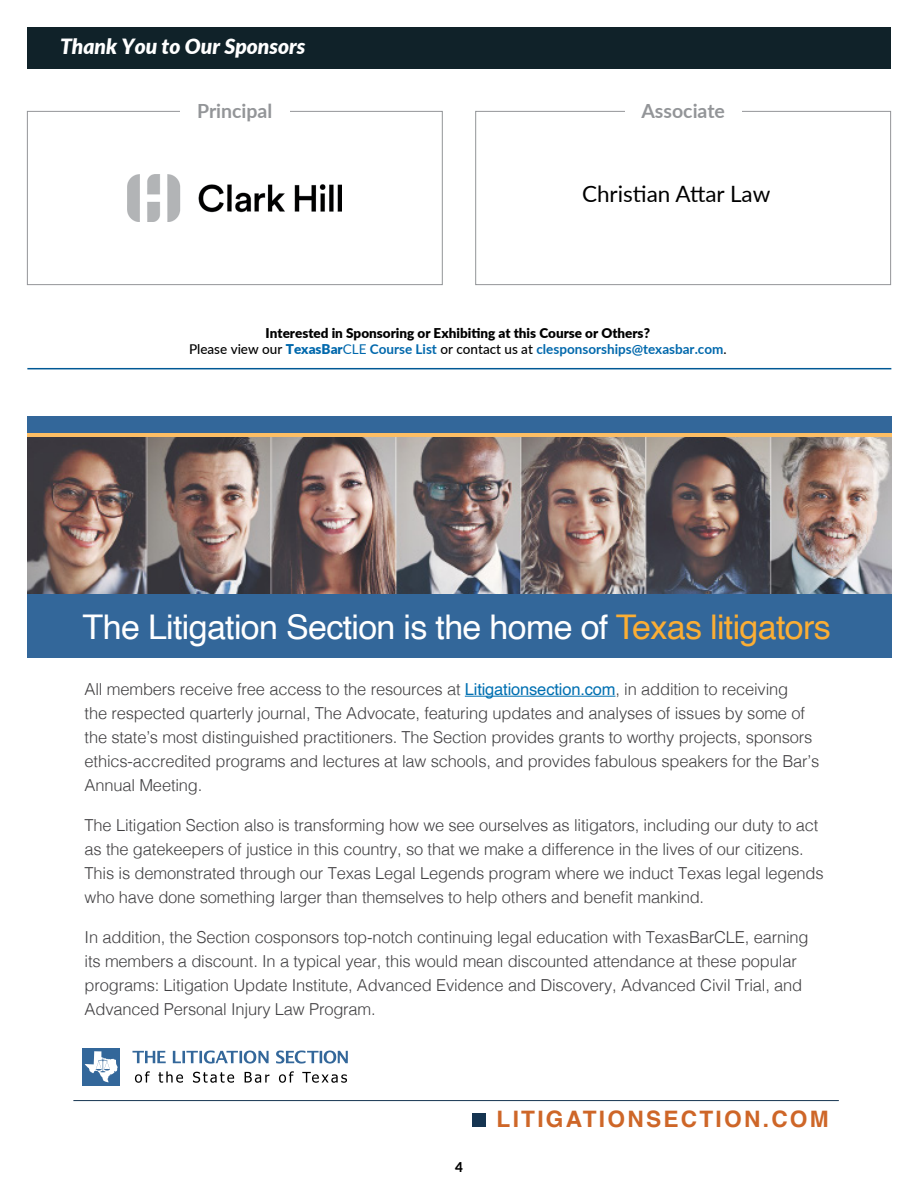
<style>
.page{position:relative;width:918px;height:1188px;background:#fff}
.page>*{position:absolute;margin:0;border:0;box-sizing:border-box;transform-origin:0 0}
.t1{font:34.05px "Helvetica";letter-spacing:-.02em;color:#fff}
.t2{font:700 22.65px "Helvetica";letter-spacing:.1em;color:#ce6628}
.t3{font:22.5px "Lato";color:#000}
.t4{font:italic 900 21px "Lato";color:#fff}
.t5{font:700 19.5px "Lato";color:#939598}
.t6{font:300 16.5px/24px "Helvetica";letter-spacing:-.01em;color:#414042}
.t7{font:900 13.5px/16.5px "Lato";color:#000;text-align:center}
.t8{font:800 13.5px "Lato";color:#000}
.s1{font-weight:500}
.s2{color:#0068ac}
.s3{font-weight:400;color:#0068ac}
.s4{font-weight:700;color:#0068ac}
.s5{color:#fbae34}
.s6{font-weight:400;color:#0070b2}
</style>
<div class="page">
<div style="left:27px;top:27px;width:864px;height:42px;background:#102229"></div>
<hr style="left:27px;top:368px;width:864px;height:1px;background:#005895">
<div style="left:27px;top:111px;width:416px;height:174px;border:1px solid #939598"></div>
<div style="left:475px;top:111px;width:416px;height:174px;border:1px solid #939598"></div>
<div style="left:180px;top:102px;width:110px;height:29px;background:#fff"></div>
<div style="left:625px;top:102px;width:117px;height:29px;background:#fff"></div>
<img style="left:127px;top:174px;width:215px;height:48px">
<div style="left:27px;top:416px;width:864px;height:242px;background:#33679a"></div>
<img style="left:27px;top:436px;width:864px;height:158px">
<div style="left:472px;top:1113px;width:13px;height:13px;background:#153451"></div>
<hr style="left:27px;top:433px;width:864px;height:3px;background:#fdbe64">
<hr style="left:73px;top:1100px;width:766px;height:1px;background:#153451">
<svg style="left:132px;top:1051px;width:216px;height:13px"></svg>
<svg style="left:135px;top:1071px;width:212px;height:12px"></svg>
<div style="left:83px;top:1048px;width:37px;height:38px;background:#33679a"></div>
<svg style="left:85px;top:1051px;width:33px;height:32px"></svg>
<hr style="left:465px;top:696px;width:150px;height:1px;background:#0070b2">
<p class="t4" style="left:60px;top:31px;width:247px">Thank You to Our Sponsors</p>
<p class="t5" style="left:197px;top:97px;width:77px">Principal</p>
<p class="t5" style="left:641px;top:97px;width:85px">Associate</p>
<h3 class="t3" style="left:582px;top:178px;width:190px">Christian Attar Law</h3>
<p class="t7" style="left:189px;top:324px;width:539px">Interested in Sponsoring or Exhibiting at this Course or Others?<br><span class="s1">Please view our</span> <span class="s2">TexasBar</span><span class="s3">CLE</span> <span class="s4">Course List</span> <span class="s1">or contact us at</span> <span class="s4">clesponsorships@texasbar.com</span><span class="s1">.</span></p>
<h1 class="t1" style="left:83px;top:601px;width:750px">The Litigation Section is the home of <span class="s5">Texas litigators</span></h1>
<p class="t6" style="left:85px;top:676px;width:736px">All members receive free access to the resources at <span class="s6">Litigationsection.com</span>, in addition to receiving<br>the respected quarterly journal, The Advocate, featuring updates and analyses of issues by some of the state’s most distinguished practitioners. The Section provides grants to worthy projects, sponsors ethics-accredited programs and lectures at law schools, and provides fabulous speakers for the Bar’s Annual Meeting.</p>
<p class="t6" style="left:85px;top:812px;width:741px">The Litigation Section also is transforming how we see ourselves as litigators, including our duty to act as the gatekeepers of justice in this country, so that we make a difference in the lives of our citizens.<br>This is demonstrated through our Texas Legal Legends program where we induct Texas legal legends who have done something larger than themselves to help others and benefit mankind.</p>
<p class="t6" style="left:85px;top:924px;width:726px">In addition, the Section cosponsors top-notch continuing legal education with TexasBarCLE, earning its members a discount. In a typical year, this would mean discounted attendance at these popular programs: Litigation Update Institute, Advanced Evidence and Discovery, Advanced Civil Trial, and Advanced Personal Injury Law Program.</p>
<p class="t8" style="left:455px;top:1157px;width:9px">4</p>
<h2 class="t2" style="left:497px;top:1106px;width:334px">LITIGATIONSECTION.COM</h2>
</div>
